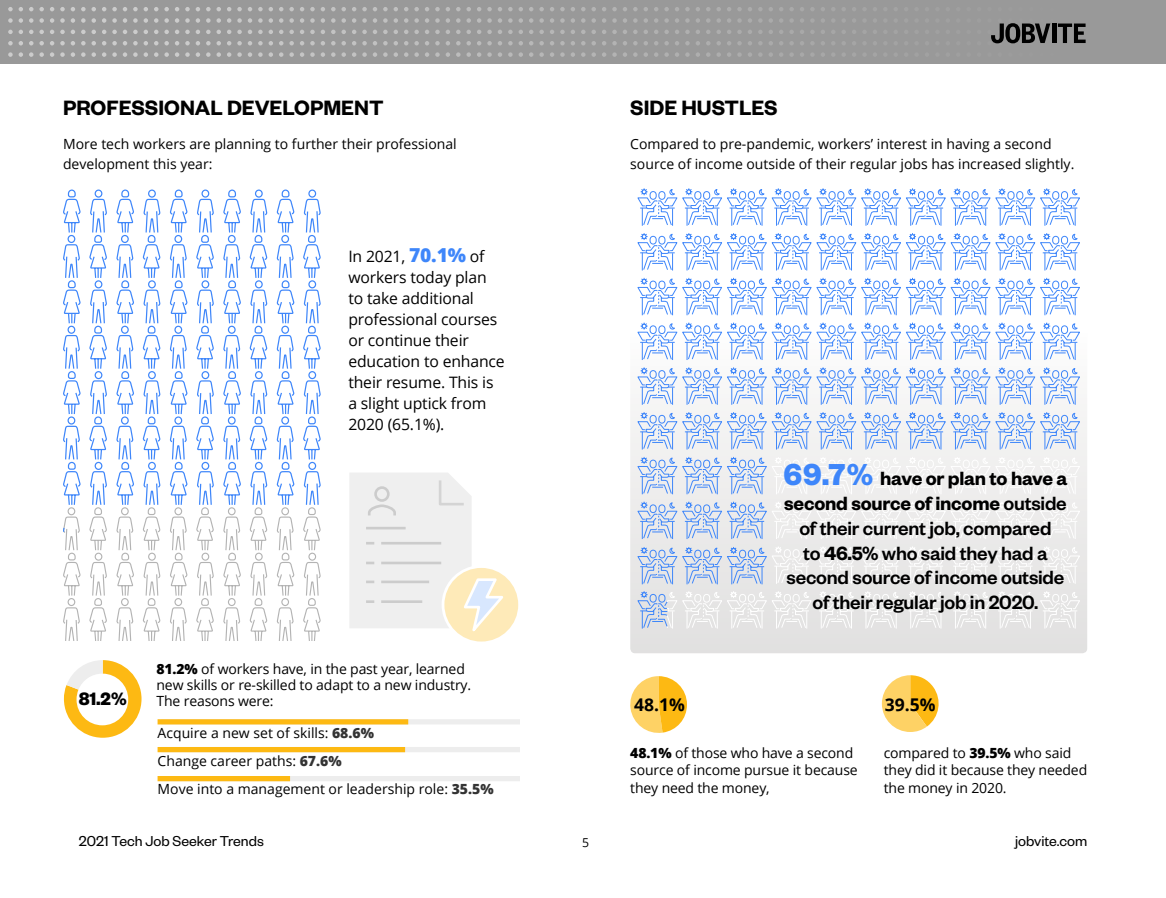
<style>
.page{position:relative;width:1166px;height:898px;background:#fff}
.page>*{position:absolute;margin:0;border:0;box-sizing:border-box;transform-origin:0 0}
.t1{font:600 22.75px "Founders Grotesk";color:#000}
.t2{font:500 21px/24.7px "Founders Grotesk";letter-spacing:-.01em;color:#000;text-align:center}
.t3{font:700 19.6px "Founders Grotesk";color:#000}
.t4{font:700 17.5px "Open Sans";color:#000}
.t5{font:15.75px/21px "Open Sans";letter-spacing:-.01em;color:#000}
.t6{font:15.75px "Founders Grotesk";color:#000}
.t7{font:14px/17.5px "Open Sans";color:#000}
.t8{font:12.25px "Open Sans";color:#000}
.s1{font-weight:800;font-size:19.25px;color:#3e86fa}
.s2{font-weight:700;font-size:33.25px;color:#3e86fa}
.s3{font-weight:600}
.s4{font-weight:800}
.s5{font-weight:800;color:#333}
</style>
<div class="page">
<div style="left:0;top:0;width:1166px;height:63px;background:#999"></div>
<svg style="left:8px;top:30px;width:317px;height:4px"></svg>
<svg style="left:991px;top:23px;width:59px;height:20px"></svg>
<div style="left:1051px;top:24px;width:5px;height:19px;background:#000"></div>
<svg style="left:1058px;top:24px;width:27px;height:19px"></svg>
<svg style="left:630px;top:676px;width:57px;height:57px"></svg>
<svg style="left:882px;top:675px;width:57px;height:56px"></svg>
<div style="left:161px;top:719px;width:359px;height:5px;background:#ededed"></div>
<div style="left:158px;top:719px;width:250px;height:5px;background:#fdb913"></div>
<div style="left:161px;top:775px;width:359px;height:6px;background:#ededed"></div>
<div style="left:158px;top:775px;width:132px;height:6px;background:#fdb913"></div>
<div style="left:161px;top:746px;width:359px;height:6px;background:#ededed"></div>
<div style="left:158px;top:746px;width:247px;height:6px;background:#fdb913"></div>
<svg style="left:64px;top:660px;width:77px;height:77px"></svg>
<svg style="left:630px;top:404px;width:457px;height:249px"></svg>
<div style="left:446px;top:569px;width:71px;height:71px;background:#feeab8;border-radius:50%"></div>
<div style="left:444px;top:567px;width:74px;height:74px;border:3px solid #feeab8;border-radius:50%"></div>
<svg style="left:349px;top:473px;width:158px;height:166px"></svg>
<svg style="left:89px;top:189px;width:18px;height:452px"></svg>
<svg style="left:116px;top:189px;width:18px;height:452px"></svg>
<svg style="left:142px;top:189px;width:19px;height:452px"></svg>
<svg style="left:169px;top:189px;width:19px;height:452px"></svg>
<svg style="left:196px;top:189px;width:18px;height:452px"></svg>
<svg style="left:223px;top:189px;width:18px;height:452px"></svg>
<svg style="left:249px;top:189px;width:19px;height:452px"></svg>
<svg style="left:276px;top:189px;width:19px;height:452px"></svg>
<svg style="left:303px;top:189px;width:18px;height:452px"></svg>
<svg style="left:63px;top:189px;width:18px;height:452px"></svg>
<svg style="left:637px;top:188px;width:443px;height:38px"></svg>
<svg style="left:637px;top:233px;width:443px;height:38px"></svg>
<svg style="left:636px;top:277px;width:445px;height:128px"></svg>
<svg style="left:636px;top:411px;width:445px;height:218px"></svg>
<h1 class="t1" style="left:63px;top:93px;width:322px">PROFESSIONAL DEVELOPMENT</h1>
<h1 class="t1" style="left:630px;top:93px;width:149px">SIDE HUSTLES</h1>
<p class="t7" style="left:63px;top:134px;width:395px;line-height:19.2px">More tech workers are planning to further their professional development this year:</p>
<p class="t5" style="left:348px;top:245px;width:158px">In 2021, <span class="s1">70.1%</span> of workers today plan to take additional professional courses or continue their education to enhance their resume. This is a slight uptick from<br>2020 (65.1%).</p>
<p class="t7" style="left:630px;top:134px;width:445px;line-height:19.2px">Compared to pre-pandemic, workers’ interest in having a second source of income outside of their regular jobs has increased slightly.</p>
<h2 class="t2" style="left:783px;top:465px;width:286px"><span class="s2">69.7%</span> <span class="s3">have or plan to have a second source of income</span> outside of their current job, compared<br>to <span class="s3">46.5%</span> who said they had a second source of income outside of their regular job in 2020.</h2>
<p class="t7" style="left:156px;top:660px;width:316px;line-height:15.8px"><span class="s4">81.2%</span> of workers have, in the past year, learned new skills or re-skilled to adapt to a new industry.<br>The reasons were:</p>
<h3 class="t3" style="left:79px;top:686px;width:50px">81.2%</h3>
<p class="t4" style="left:884px;top:691px;width:52px">39.5%</p>
<p class="t7" style="left:158px;top:718px;width:337px;line-height:28px">Acquire a new set of skills: <span class="s5">68.6%<br></span>Change career paths: <span class="s5">67.6%<br></span>Move into a management or leadership role: <span class="s5">35.5%</span></p>
<p class="t4" style="left:634px;top:691px;width:52px">48.1%</p>
<p class="t7" style="left:630px;top:743px;width:229px"><span class="s4">48.1%</span> of those who have a second source of income pursue it because they need the money,</p>
<p class="t7" style="left:883px;top:743px;width:205px">compared to <span class="s4">39.5%</span> who said they did it because they needed the money in 2020.</p>
<p class="t6" style="left:79px;top:831px;width:187px">2021 Tech Job Seeker Trends</p>
<p class="t8" style="left:582px;top:834px;width:9px">5</p>
<p class="t6" style="left:1015px;top:831px;width:74px">jobvite.com</p>
</div>
